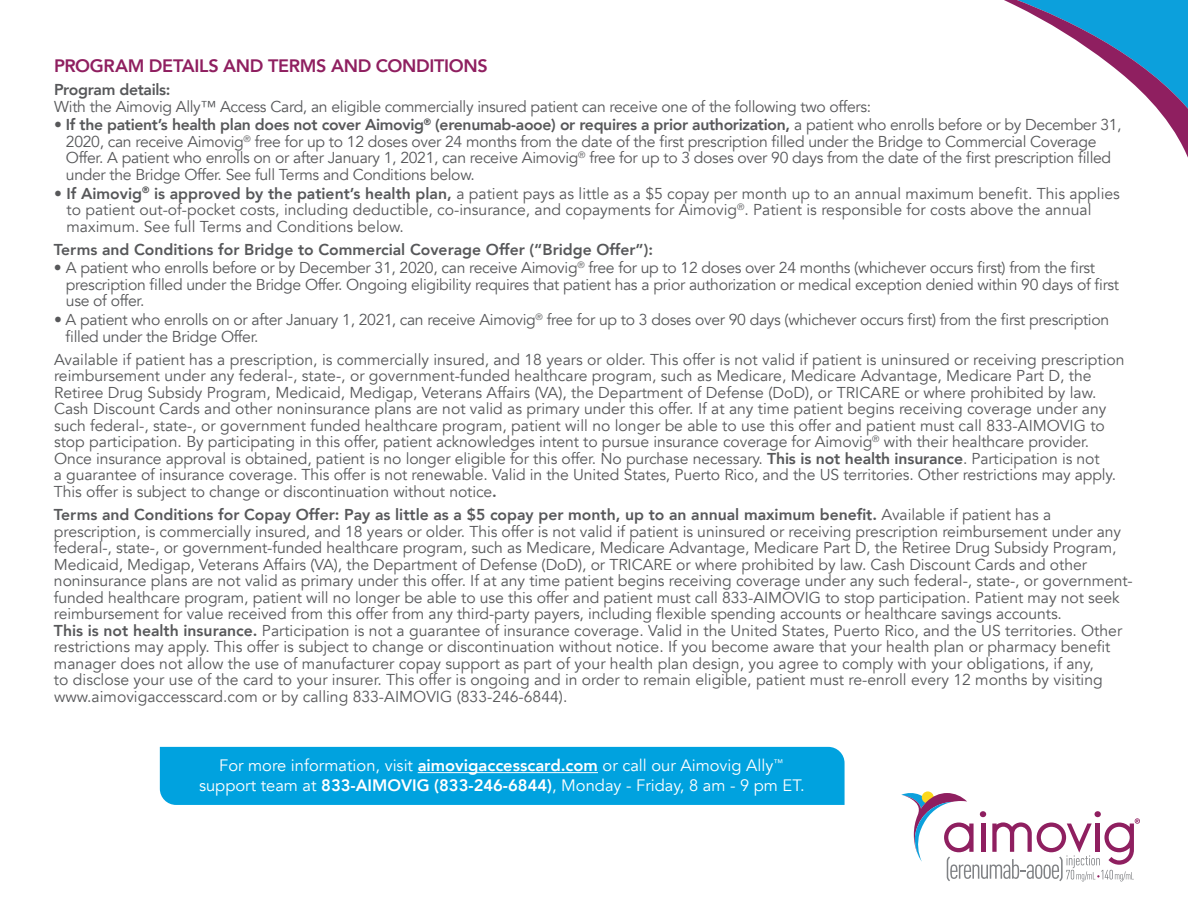
<style>
.page{position:relative;width:1188px;height:918px;background:#fff}
.page>*{position:absolute;margin:0;border:0;box-sizing:border-box;transform-origin:0 0}
.legal_body{font:800 18px "Avenir";letter-spacing:-.02em;color:#8f1f60}
.t1{font:16.5px/19.5px "Avenir";color:#fff;text-align:center}
.legal_body-2{font:15.75px/16.5px "Avenir";letter-spacing:-.005em;color:#57585a}
.legal_body-3{font:800 15.75px "Avenir";color:#57585a}
.legal_body-4{font:800 15.75px "Avenir";letter-spacing:-.02em;color:#57585a}
.s1{font-weight:800}
</style>
<div class="page">
<svg style="left:901px;top:792px;width:239px;height:90px"></svg>
<svg style="left:1004px;top:0;width:184px;height:158px"></svg>
<div style="left:160px;top:747px;width:685px;height:58px;background:#00a2df"></div>
<hr style="left:418px;top:772px;width:180px;height:1px;background:#fff">
<p class="legal_body" style="left:54px;top:52px;width:435px">PROGRAM DETAILS AND TERMS AND CONDITIONS</p>
<p class="legal_body-4" style="left:54px;top:78px;width:118px">Program details:</p>
<p class="legal_body-2" style="left:54px;top:98px;width:819px">With the Aimovig Ally™ Access Card, an eligible commercially insured patient can receive one of the following two offers:</p>
<p class="legal_body-2" style="left:66px;top:117px;width:1057px;text-indent:-12px"><span class="s1">• If the patient’s health plan does not cover Aimovig</span><sup>®</sup> <span class="s1">(erenumab-aooe) or requires a prior authorization,</span> a patient who enrolls before or by December 31, 2020, can receive Aimovig<sup>®</sup> free for up to 12 doses over 24 months from the date of the first prescription filled under the Bridge to Commercial Coverage Offer. A patient who enrolls on or after January 1, 2021, can receive Aimovig<sup>®</sup> free for up to 3 doses over 90 days from the date of the first prescription filled under the Bridge Offer. See full Terms and Conditions below.</p>
<p class="legal_body-2" style="left:67px;top:185px;width:1055px;text-indent:-13px"><span class="s1">• If Aimovig</span><sup>®</sup> <span class="s1">is approved by the patient’s health plan,</span> a patient pays as little as a $5 copay per month up to an annual maximum benefit. This applies to patient out-of-pocket costs, including deductible, co-insurance, and copayments for Aimovig<sup>®</sup>. Patient is responsible for costs above the annual maximum. See full Terms and Conditions below.</p>
<p class="legal_body-3" style="left:54px;top:237px;width:601px">Terms and Conditions for Bridge to Commercial Coverage Offer (“Bridge Offer”):</p>
<p class="legal_body-2" style="left:66px;top:260px;width:1055px;text-indent:-12px">• A patient who enrolls before or by December 31, 2020, can receive Aimovig<sup>®</sup> free for up to 12 doses over 24 months (whichever occurs first) from the first prescription filled under the Bridge Offer. Ongoing eligibility requires that patient has a prior authorization or medical exception denied within 90 days of first use of offer.</p>
<p class="legal_body-2" style="left:66px;top:312px;width:1045px;text-indent:-12px">• A patient who enrolls on or after January 1, 2021, can receive Aimovig<sup>®</sup> free for up to 3 doses over 90 days (whichever occurs first) from the first prescription filled under the Bridge Offer.</p>
<p class="legal_body-2" style="left:54px;top:352px;width:1072px">Available if patient has a prescription, is commercially insured, and 18 years or older. This offer is not valid if patient is uninsured or receiving prescription reimbursement under any federal-, state-, or government-funded healthcare program, such as Medicare, Medicare Advantage, Medicare Part D, the Retiree Drug Subsidy Program, Medicaid, Medigap, Veterans Affairs (VA), the Department of Defense (DoD), or TRICARE or where prohibited by law.<br>Cash Discount Cards and other noninsurance plans are not valid as primary under this offer. If at any time patient begins receiving coverage under any such federal-, state-, or government funded healthcare program, patient will no longer be able to use this offer and patient must call 833-AIMOVIG to stop participation. By participating in this offer, patient acknowledges intent to pursue insurance coverage for Aimovig<sup>®</sup> with their healthcare provider.<br>Once insurance approval is obtained, patient is no longer eligible for this offer. No purchase necessary. <span class="s1">This is not health insurance</span>. Participation is not<br>a guarantee of insurance coverage. This offer is not renewable. Valid in the United States, Puerto Rico, and the US territories. Other restrictions may apply.<br>This offer is subject to change or discontinuation without notice<span class="s1">.</span></p>
<p class="legal_body-2" style="left:54px;top:507px;width:1080px"><span class="s1">Terms and Conditions for Copay Offer: Pay as little as a $5 copay per month, up to an annual maximum benefit.</span> Available if patient has a prescription, is commercially insured, and 18 years or older. This offer is not valid if patient is uninsured or receiving prescription reimbursement under any federal-, state-, or government-funded healthcare program, such as Medicare, Medicare Advantage, Medicare Part D, the Retiree Drug Subsidy Program, Medicaid, Medigap, Veterans Affairs (VA), the Department of Defense (DoD), or TRICARE or where prohibited by law. Cash Discount Cards and other noninsurance plans are not valid as primary under this offer. If at any time patient begins receiving coverage under any such federal-, state-, or government&shy;funded healthcare program, patient will no longer be able to use this offer and patient must call 833-AIMOVIG to stop participation. Patient may not seek reimbursement for value received from this offer from any third-party payers, including flexible spending accounts or healthcare savings accounts.<br><span class="s1">This is not health insurance.</span> Participation is not a guarantee of insurance coverage. Valid in the United States, Puerto Rico, and the US territories. Other restrictions may apply. This offer is subject to change or discontinuation without notice. If you become aware that your health plan or pharmacy benefit manager does not allow the use of manufacturer copay support as part of your health plan design, you agree to comply with your obligations, if any,<br>to disclose your use of the card to your insurer. This offer is ongoing and in order to remain eligible, patient must re-enroll every 12 months by visiting www.aimovigaccesscard.com or by calling 833-AIMOVIG (833-246-6844).</p>
<p class="t1" style="left:199px;top:756px;width:607px">For more information, visit <span class="s1">aimovigaccesscard.com</span> or call our Aimovig Ally<sup>™ </sup>support team at <span class="s1">833-AIMOVIG (833-246-6844)</span>, Monday - Friday, 8 am - 9 pm ET.</p>
</div>
